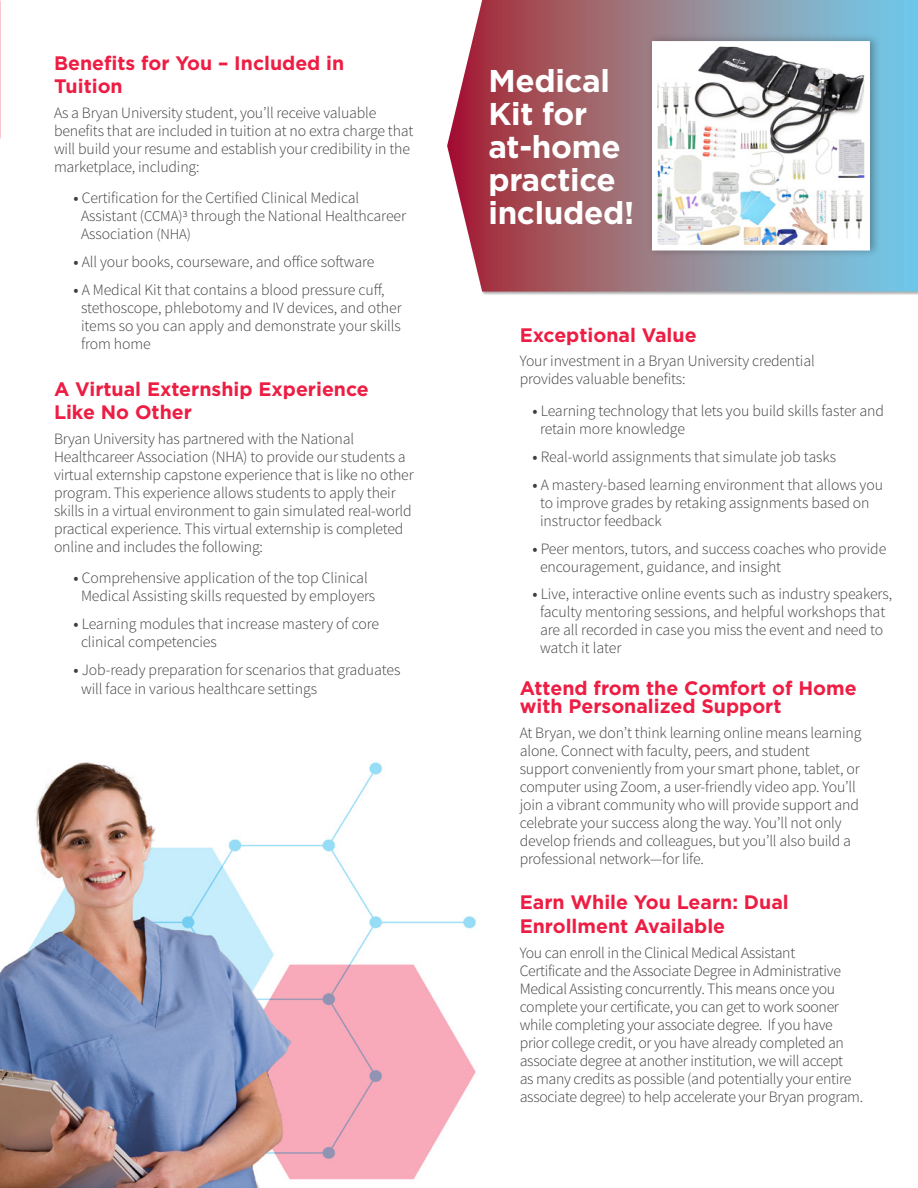
<style>
.page{position:relative;width:918px;height:1188px;background:#fff}
.page>*{position:absolute;margin:0;border:0;box-sizing:border-box;transform-origin:0 0}
.Subtitle{font:700 31.5px/33px "Gotham";letter-spacing:-.01em;color:#fff}
.Subtitle-2{font:700 19.5px/23.4px "Gotham";color:#ed1d43}
.Body_Copy_-_No_Tabs{font:300 15.75px/18.1px "Source Sans Pro";letter-spacing:-.01em;color:#3e3e3f}
.Body_-_Copy_with_tab{font:300 15.75px/18px "Source Sans Pro";letter-spacing:-.005em;color:#3e3e3f}
.s1{font-weight:600}
.s2{font-size:15px}
</style>
<div class="page">
<img style="left:0;top:762px;width:476px;height:426px">
<svg style="left:447px;top:0;width:471px;height:292px;background:#9d7a87"></svg>
<div style="left:647px;top:33px;width:234px;height:225px;background:#231f20;opacity:.35"></div>
<img style="left:659px;top:48px;width:204px;height:196px">
<div style="left:652px;top:41px;width:218px;height:210px;border:6px solid #fff"></div>
<p class="Subtitle-2" style="left:54px;top:51px;width:292px">Benefits for You – Included in<br>Tuition</p>
<p class="Body_Copy_-_No_Tabs" style="left:54px;top:104px;width:361px">As a Bryan University student, you’ll receive valuable benefits that are included in tuition at no extra charge that will build your resume and establish your credibility in the marketplace, including:</p>
<p class="Body_-_Copy_with_tab" style="left:81px;top:189px;width:327px;text-indent:-8px"><span class="s1">•</span> Certification for the Certified Clinical Medical<br>Assistant <span class="s2">(CCMA)3</span> through the National Healthcareer<br>Association <span class="s2">(NHA)</span></p>
<p class="Body_-_Copy_with_tab" style="left:74px;top:253px;width:303px"><span class="s1">•</span> All your books, courseware, and office software</p>
<p class="Body_-_Copy_with_tab" style="left:81px;top:281px;width:322px;text-indent:-8px"><span class="s1">•</span> A Medical Kit that contains a blood pressure cuff, stethoscope, phlebotomy and IV devices, and other items so you can apply and demonstrate your skills from home</p>
<p class="Subtitle-2" style="left:54px;top:377px;width:316px">A Virtual Externship Experience<br>Like No Other</p>
<p class="Body_Copy_-_No_Tabs" style="left:54px;top:430px;width:361px">Bryan University has partnered with the National Healthcareer Association (NHA) to provide our students a virtual externship capstone experience that is like no other program. This experience allows students to apply their skills in a virtual environment to gain simulated real-world practical experience. This virtual externship is completed online and includes the following:</p>
<p class="Body_-_Copy_with_tab" style="left:74px;top:569px;width:303px;text-align:center"><span class="s1">•</span> Comprehensive application of the top Clinical<br>Medical Assisting skills requested by employers</p>
<p class="Body_-_Copy_with_tab" style="left:81px;top:615px;width:300px;text-indent:-8px"><span class="s1">•</span> Learning modules that increase mastery of core clinical competencies</p>
<p class="Body_-_Copy_with_tab" style="left:81px;top:661px;width:321px;line-height:18.9px;text-indent:-8px"><span class="s1">•</span> Job-ready preparation for scenarios that graduates will face in various healthcare settings</p>
<p class="Subtitle" style="left:488px;top:65px;width:147px">Medical<br>Kit for at-home practice included!</p>
<p class="Subtitle-2" style="left:520px;top:323px;width:178px">Exceptional Value</p>
<p class="Body_Copy_-_No_Tabs" style="left:520px;top:352px;width:297px">Your investment in a Bryan University credential provides valuable benefits:</p>
<p class="Body_-_Copy_with_tab" style="left:540px;top:402px;width:346px;text-indent:-8px"><span class="s1">•</span> Learning technology that lets you build skills faster and retain more knowledge</p>
<p class="Body_-_Copy_with_tab" style="left:532px;top:448px;width:305px"><span class="s1">•</span> Real-world assignments that simulate job tasks</p>
<p class="Body_-_Copy_with_tab" style="left:540px;top:476px;width:345px;text-indent:-8px"><span class="s1">•</span> A mastery-based learning environment that allows you to improve grades by retaking assignments based on instructor feedback</p>
<p class="Body_-_Copy_with_tab" style="left:540px;top:539px;width:348px;text-indent:-8px"><span class="s1">•</span> Peer mentors, tutors, and success coaches who provide encouragement, guidance, and insight</p>
<p class="Body_-_Copy_with_tab" style="left:540px;top:585px;width:354px;text-indent:-8px"><span class="s1">•</span> Live, interactive online events such as industry speakers, faculty mentoring sessions, and helpful workshops that are all recorded in case you miss the event and need to watch it later</p>
<p class="Subtitle-2" style="left:520px;top:679px;width:338px;line-height:18px">Attend from the Comfort of Home with Personalized Support</p>
<p class="Body_Copy_-_No_Tabs" style="left:520px;top:723px;width:343px">At Bryan, we don’t think learning online means learning alone. Connect with faculty, peers, and student support conveniently from your smart phone, tablet, or computer using Zoom, a user-friendly video app. You’ll join a vibrant community who will provide support and celebrate your success along the way. You’ll not only develop friends and colleagues, but you’ll also build a professional network—for life.</p>
<p class="Subtitle-2" style="left:520px;top:891px;width:271px">Earn While You Learn: Dual<br>Enrollment Available</p>
<p class="Body_Copy_-_No_Tabs" style="left:520px;top:943px;width:345px">You can enroll in the Clinical Medical Assistant<br>Certificate and the Associate Degree in Administrative Medical Assisting concurrently. This means once you complete your certificate, you can get to work sooner while completing your associate degree. If you have prior college credit, or you have already completed an associate degree at another institution, we will accept<br>as many credits as possible (and potentially your entire associate degree) to help accelerate your Bryan program.</p>
</div>
